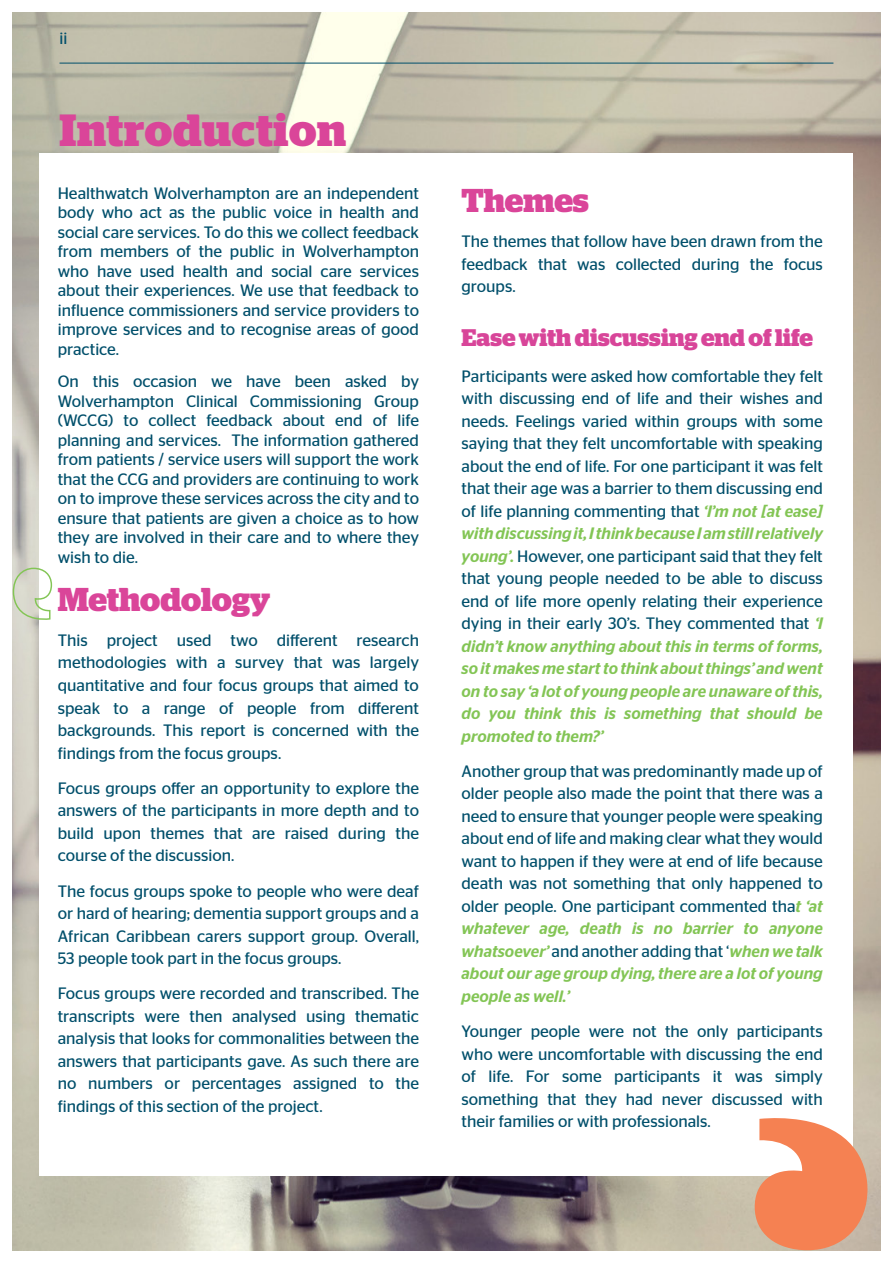
<style>
.page{position:relative;width:893px;height:1263px;background:#fff}
.page>*{position:absolute;margin:0;border:0;box-sizing:border-box;transform-origin:0 0}
.Heading_1_-_Main_tit{font:700 45px "Stag";letter-spacing:.015em;color:#da4599}
.Normal_-_Body_Copy{font:700 33px "Stag";letter-spacing:-.005em;color:#da4599}
.Normal_-_Body_Copy-2{font:700 24px "Stag";color:#d84599}
.Normal_-_Body_Copy-3{font:16.5px/22.5px "Stag Sans";color:#004f6b;text-align:justify}
.s1{font-weight:500;font-style:italic;color:#83c555}
</style>
<div class="page">
<img style="left:13px;top:13px;width:867px;height:1237px">
<hr style="left:60px;top:63px;width:773px;height:1px;background:#004f6b">
<div style="left:39px;top:153px;width:814px;height:1022px;background:#fff"></div>
<svg style="left:12px;top:567px;width:41px;height:54px"></svg>
<svg style="left:755px;top:1117px;width:113px;height:133px;background:#f09a76"></svg>
<p class="Normal_-_Body_Copy-3" style="left:60px;top:27px;width:9px">ii</p>
<p class="Heading_1_-_Main_tit" style="left:60px;top:104px;width:288px">Introduction</p>
<p class="Normal_-_Body_Copy-3" style="left:58px;top:183px;width:363px;line-height:19.5px">Healthwatch Wolverhampton are an independent body who act as the public voice in health and social care services. To do this we collect feedback from members of the public in Wolverhampton who have used health and social care services about their experiences. We use that feedback to influence commissioners and service providers to improve services and to recognise areas of good practice.</p>
<p class="Normal_-_Body_Copy-3" style="left:58px;top:372px;width:363px;line-height:19.5px">On this occasion we have been asked by Wolverhampton Clinical Commissioning Group (WCCG) to collect feedback about end of life planning and services. The information gathered from patients / service users will support the work that the CCG and providers are continuing to work on to improve these services across the city and to ensure that patients are given a choice as to how they are involved in their care and to where they wish to die.</p>
<p class="Normal_-_Body_Copy" style="left:58px;top:580px;width:214px">Methodology</p>
<p class="Normal_-_Body_Copy-3" style="left:58px;top:629px;width:363px">This project used two different research methodologies with a survey that was largely quantitative and four focus groups that aimed to speak to a range of people from different backgrounds. This report is concerned with the findings from the focus groups.</p>
<p class="Normal_-_Body_Copy-3" style="left:58px;top:777px;width:363px">Focus groups offer an opportunity to explore the answers of the participants in more depth and to build upon themes that are raised during the course of the discussion.</p>
<p class="Normal_-_Body_Copy-3" style="left:58px;top:879px;width:363px">The focus groups spoke to people who were deaf or hard of hearing; dementia support groups and a African Caribbean carers support group. Overall, 53 people took part in the focus groups.</p>
<p class="Normal_-_Body_Copy-3" style="left:58px;top:982px;width:363px">Focus groups were recorded and transcribed. The transcripts were then analysed using thematic analysis that looks for commonalities between the answers that participants gave. As such there are no numbers or percentages assigned to the findings of this section of the project.</p>
<p class="Normal_-_Body_Copy" style="left:462px;top:181px;width:129px">Themes</p>
<p class="Normal_-_Body_Copy-3" style="left:462px;top:230px;width:363px">The themes that follow have been drawn from the feedback that was collected during the focus groups.</p>
<p class="Normal_-_Body_Copy-2" style="left:462px;top:324px;width:353px">Ease with discussing end of life</p>
<p class="Normal_-_Body_Copy-3" style="left:462px;top:364px;width:363px">Participants were asked how comfortable they felt with discussing end of life and their wishes and needs. Feelings varied within groups with some saying that they felt uncomfortable with speaking about the end of life. For one participant it was felt that their age was a barrier to them discussing end of life planning commenting that <span class="s1">‘I’m not [at ease] with discussing it, I think because I am still relatively young’.</span> However, one participant said that they felt that young people needed to be able to discuss end of life more openly relating their experience dying in their early 30’s. They commented that <span class="s1">‘I didn’t know anything about this in terms of forms, so it makes me start to think about things’ and went on to say ‘a lot of young people are unaware of this, do you think this is something that should be promoted to them?’</span></p>
<p class="Normal_-_Body_Copy-3" style="left:462px;top:760px;width:363px">Another group that was predominantly made up of older people also made the point that there was a need to ensure that younger people were speaking about end of life and making clear what they would want to happen if they were at end of life because death was not something that only happened to older people. One participant commented tha<span class="s1">t ‘at whatever age, death is no barrier to anyone whatsoever’</span> and another adding that ‘<span class="s1">when we talk about our age group dying, there are a lot of young people as well.’</span></p>
<p class="Normal_-_Body_Copy-3" style="left:462px;top:1020px;width:363px">Younger people were not the only participants who were uncomfortable with discussing the end of life. For some participants it was simply something that they had never discussed with their families or with professionals.</p>
</div>
